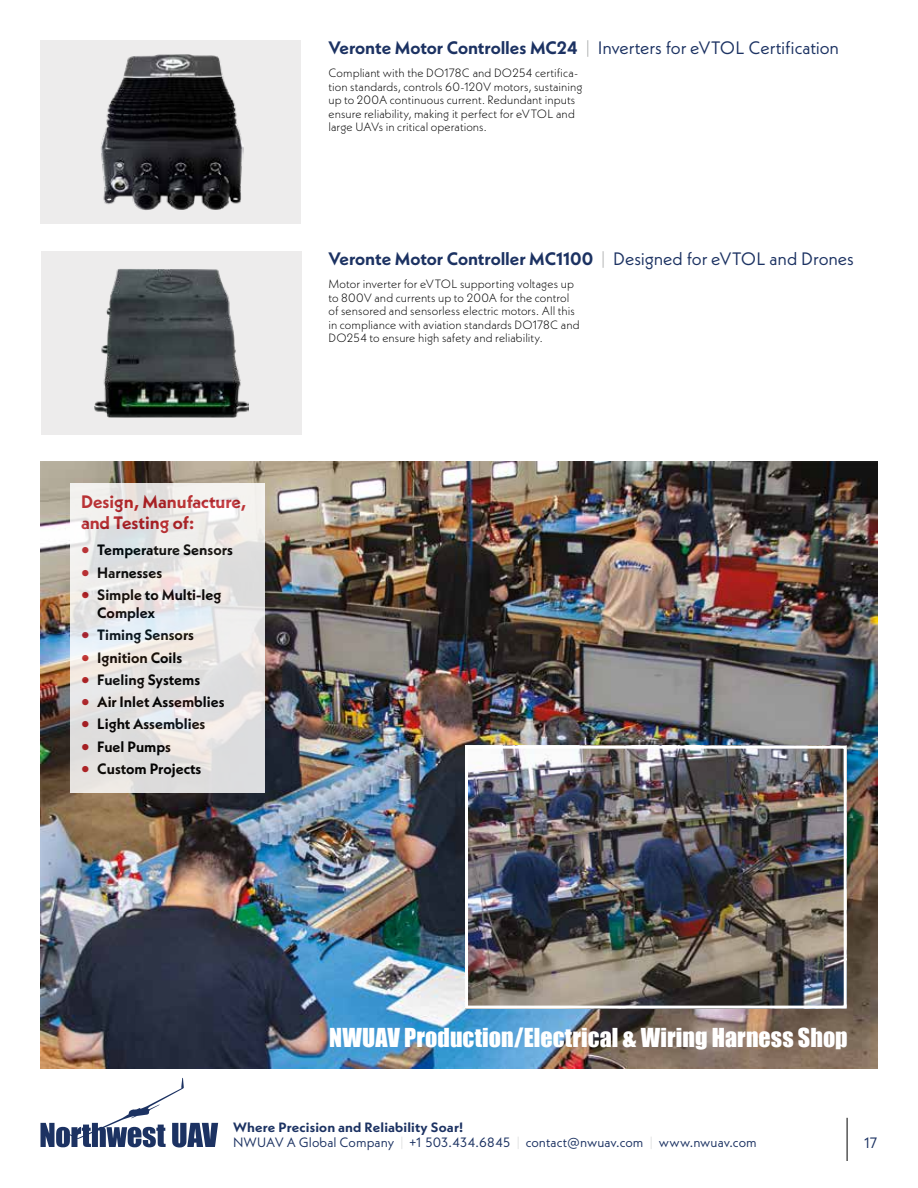
<style>
.page{position:relative;width:918px;height:1188px;background:#fff}
.page>*{position:absolute;margin:0;border:0;box-sizing:border-box;transform-origin:0 0}
.t1{font:24px "Impact";letter-spacing:.005em;color:#fff}
.t2{font:18px "Neue Kabel";letter-spacing:-.01em;color:#1c3262}
.t3{font:700 18px "Neue Kabel";letter-spacing:-.005em;color:#1c3262}
.t4{font:700 18px/21px "Neue Kabel";color:#bb1e24}
.t5{font:700 15px/18px "Neue Kabel";color:#000}
.t6{font:15px "Neue Kabel";color:#1c3262}
.t7{font:13.5px/15px "Neue Kabel";letter-spacing:.01em;color:#1c3262}
.t8{font:300 12px/13.5px "Neue Kabel";letter-spacing:.005em;color:#000}
.s1{font-size:21px;color:#bb1e24}
.s2{font-weight:700}
.s3{font-weight:300;color:#abacac}
.s4{font-weight:400}
.s5{font-weight:100;color:#abacac}
</style>
<div class="page">
<hr style="left:847px;top:1118px;width:1px;height:43px;background:#000">
<svg style="left:40px;top:1078px;width:178px;height:70px"></svg>
<div style="left:41px;top:251px;width:261px;height:184px;background:#edecec"></div>
<div style="left:40px;top:40px;width:262px;height:184px;background:#edecec"></div>
<img style="left:40px;top:462px;width:838px;height:606px">
<svg style="left:70px;top:483px;width:194px;height:310px;background:#e6e5e4"></svg>
<img style="left:469px;top:750px;width:374px;height:255px">
<div style="left:465px;top:746px;width:382px;height:263px;border:3px solid #fff"></div>
<img style="left:95px;top:269px;width:153px;height:148px">
<img style="left:101px;top:54px;width:142px;height:156px">
<h2 class="t4" style="left:81px;top:491px;width:167px">Design, Manufacture, and Testing of:</h2>
<p class="t5" style="left:81px;top:541px;width:153px"><span class="s1">•</span> Temperature Sensors</p>
<p class="t5" style="left:81px;top:563px;width:83px"><span class="s1">•</span> Harnesses</p>
<p class="t5" style="left:97px;top:585px;width:126px;text-indent:-16px"><span class="s1">•</span> Simple to Multi-leg<br>Complex</p>
<p class="t5" style="left:81px;top:626px;width:115px"><span class="s1">•</span> Timing Sensors</p>
<p class="t5" style="left:81px;top:648px;width:103px"><span class="s1">•</span> Ignition Coils</p>
<p class="t5" style="left:81px;top:670px;width:121px"><span class="s1">•</span> Fueling Systems</p>
<p class="t5" style="left:81px;top:693px;width:145px"><span class="s1">•</span> Air Inlet Assemblies</p>
<p class="t5" style="left:81px;top:715px;width:126px"><span class="s1">•</span> Light Assemblies</p>
<p class="t5" style="left:81px;top:737px;width:92px"><span class="s1">•</span> Fuel Pumps</p>
<p class="t5" style="left:81px;top:760px;width:122px"><span class="s1">•</span> Custom Projects</p>
<h2 class="t2" style="left:328px;top:36px;width:512px"><span class="s2">Veronte Motor Controlles MC24</span> <span class="s3">|</span> Inverters for eVTOL Certification</h2>
<p class="t8" style="left:328px;top:66px;width:256px">Compliant with the DO178C and DO254 certifica&shy;tion standards, controls 60-120V motors, sustaining up to 200A continuous current. Redundant inputs ensure reliability, making it perfect for eVTOL and large UAVs in critical operations.</p>
<h2 class="t3" style="left:328px;top:247px;width:527px">Veronte Motor Controller MC1100 <span class="s3">|</span> <span class="s4">Designed for eVTOL and Drones</span></h2>
<p class="t8" style="left:328px;top:277px;width:253px">Motor inverter for eVTOL supporting voltages up to 800V and currents up to 200A for the control of sensored and sensorless electric motors. All this in compliance with aviation standards DO178C and DO254 to ensure high safety and reliability.</p>
<h1 class="t1" style="left:329px;top:1019px;width:520px">NWUAV Production/Electrical &amp; Wiring Harness Shop</h1>
<p class="t7" style="left:233px;top:1120px;width:525px"><span class="s2">Where Precision and Reliability Soar!<br></span>NWUAV A Global Company <span class="s5">|</span> +1 503.434.6845 <span class="s5">|</span> contact@nwuav.com <span class="s5">|</span> www.nwuav.com</p>
<p class="t6" style="left:864px;top:1133px;width:15px">17</p>
</div>
